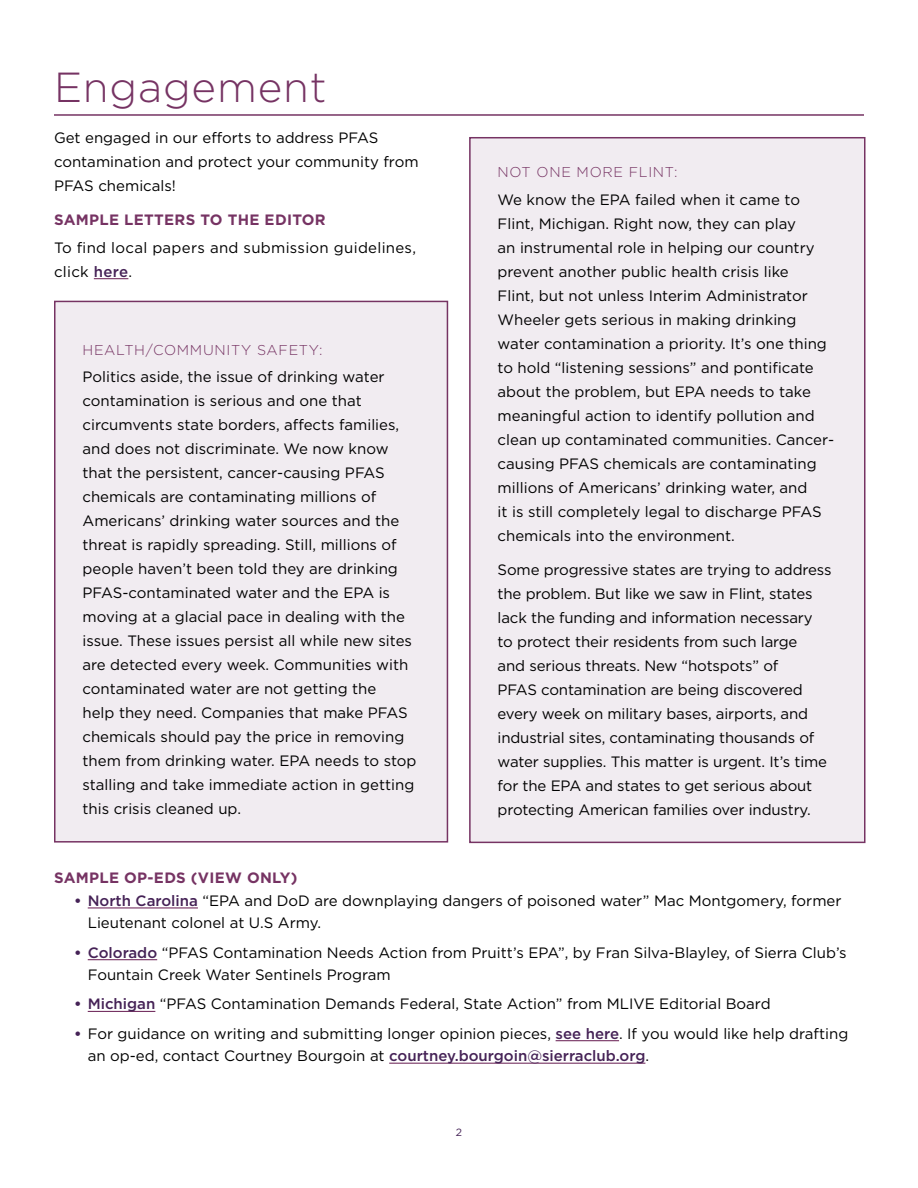
<style>
.page{position:relative;width:918px;height:1188px;background:#fff}
.page>*{position:absolute;margin:0;border:0;box-sizing:border-box;transform-origin:0 0}
.t1{font:300 42px "Gotham";letter-spacing:.02em;color:#763363}
.t2{font:15px/24px "Gotham";color:#000}
.t3{font:15px/24px "Gotham";letter-spacing:.02em;color:#000}
.t4{font:700 15px "Gotham";letter-spacing:.02em;color:#763363}
.t5{font:300 14.25px "Gotham";letter-spacing:.05em;color:#763363}
.t6{font:10.5px "Gotham";color:#452256}
.s1{font-weight:500;color:#452256}
.s2{font-weight:700;color:#452256}
</style>
<div class="page">
<hr style="left:54px;top:114px;width:810px;height:2px;background:#763363">
<hr style="left:94px;top:278px;width:34px;height:1px;background:#763363">
<div style="left:55px;top:301px;width:392px;height:541px;background:#f1ecf1"></div>
<div style="left:54px;top:301px;width:394px;height:542px;border:2px solid #763363"></div>
<div style="left:470px;top:138px;width:395px;height:704px;background:#f1ecf1"></div>
<div style="left:469px;top:137px;width:397px;height:706px;border:2px solid #763363"></div>
<hr style="left:88px;top:907px;width:110px;height:2px;background:#763363">
<hr style="left:88px;top:959px;width:69px;height:1px;background:#763363">
<hr style="left:88px;top:1011px;width:67px;height:1px;background:#763363">
<hr style="left:556px;top:1040px;width:63px;height:1px;background:#763363">
<hr style="left:389px;top:1063px;width:256px;height:1px;background:#763363">
<h1 class="t1" style="left:54px;top:65px;width:274px">Engagement</h1>
<p class="t2" style="left:54px;top:125px;width:366px">Get engaged in our efforts to address PFAS contamination and protect your community from<br>PFAS chemicals!</p>
<p class="t4" style="left:54px;top:211px;width:273px">SAMPLE LETTERS TO THE EDITOR</p>
<p class="t3" style="left:54px;top:235px;width:364px">To find local papers and submission guidelines, click <span class="s1">here</span>.</p>
<p class="t5" style="left:82px;top:342px;width:242px">HEALTH/COMMUNITY SAFETY:</p>
<p class="t2" style="left:82px;top:364px;width:336px">Politics aside, the issue of drinking water contamination is serious and one that circumvents state borders, affects families, and does not discriminate. We now know that the persistent, cancer-causing PFAS chemicals are contaminating millions of Americans’ drinking water sources and the threat is rapidly spreading. Still, millions of people haven’t been told they are drinking PFAS-contaminated water and the EPA is moving at a glacial pace in dealing with the issue. These issues persist all while new sites are detected every week. Communities with contaminated water are not getting the<br>help they need. Companies that make PFAS chemicals should pay the price in removing them from drinking water. EPA needs to stop stalling and take immediate action in getting this crisis cleaned up.</p>
<p class="t5" style="left:498px;top:165px;width:181px">NOT ONE MORE FLINT:</p>
<p class="t2" style="left:498px;top:187px;width:338px">We know the EPA failed when it came to Flint, Michigan. Right now, they can play<br>an instrumental role in helping our country prevent another public health crisis like<br>Flint, but not unless Interim Administrator Wheeler gets serious in making drinking water contamination a priority. It’s one thing to hold “listening sessions” and pontificate about the problem, but EPA needs to take meaningful action to identify pollution and clean up contaminated communities. Cancer&shy;causing PFAS chemicals are contaminating millions of Americans’ drinking water, and<br>it is still completely legal to discharge PFAS chemicals into the environment.</p>
<p class="t2" style="left:498px;top:557px;width:335px">Some progressive states are trying to address the problem. But like we saw in Flint, states lack the funding and information necessary to protect their residents from such large<br>and serious threats. New “hotspots” of<br>PFAS contamination are being discovered every week on military bases, airports, and industrial sites, contaminating thousands of water supplies. This matter is urgent. It’s time for the EPA and states to get serious about protecting American families over industry.</p>
<p class="t4" style="left:54px;top:869px;width:245px">SAMPLE OP-EDS (VIEW ONLY)</p>
<p class="t2" style="left:88px;top:889px;width:755px;line-height:22.5px;text-indent:-14px"><span class="s2">•</span> <span class="s1">North Carolina</span> “EPA and DoD are downplaying dangers of poisoned water” Mac Montgomery, former<br>Lieutenant colonel at U.S Army.</p>
<p class="t2" style="left:88px;top:941px;width:761px;line-height:22.5px;text-indent:-14px"><span class="s2">•</span> <span class="s1">Colorado</span> “PFAS Contamination Needs Action from Pruitt’s EPA”, by Fran Silva-Blayley, of Sierra Club’s<br>Fountain Creek Water Sentinels Program</p>
<p class="t2" style="left:74px;top:992px;width:698px"><span class="s2">•</span> <span class="s1">Michigan</span> “PFAS Contamination Demands Federal, State Action” from MLIVE Editorial Board</p>
<p class="t2" style="left:88px;top:1022px;width:762px;line-height:22.5px;text-indent:-14px"><span class="s2">•</span> For guidance on writing and submitting longer opinion pieces, <span class="s1">see here</span>. If you would like help drafting an op-ed, contact Courtney Bourgoin at <span class="s1">courtney.bourgoin@sierraclub.org</span>.</p>
<p class="t6" style="left:456px;top:1127px;width:8px">2</p>
</div>
